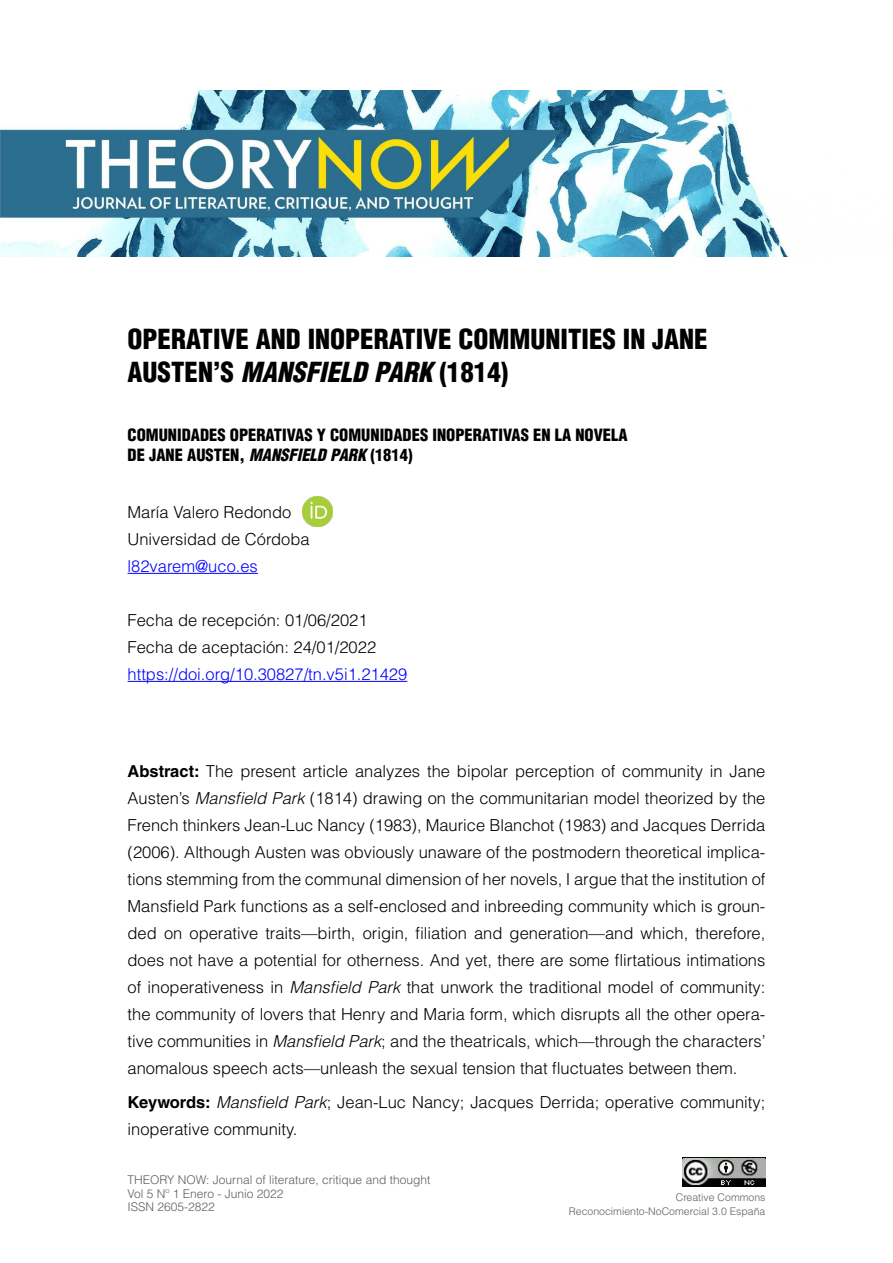
<style>
.page{position:relative;width:893px;height:1263px;background:#fff}
.page>*{position:absolute;margin:0;border:0;box-sizing:border-box;transform-origin:0 0}
.t1{font:900 condensed 27px/33px "Helvetica LT Std";color:#000}
.t2{font:300 16.5px/27px "Helvetica LT Std";color:#000}
.t3{font:900 condensed 16.5px/19.8px "Helvetica LT Std";color:#000}
.t4{font:300 16.5px "Helvetica LT Std";color:#00f}
.t5{font:300 12px/13.5px "Helvetica LT Std";color:#605e5e}
.t6{font:300 10.5px/13.5px "Helvetica LT Std";color:#605e5e;text-align:right}
.s1{font-style:italic}
.s2{font-weight:700}
</style>
<div class="page">
<img style="left:0;top:90px;width:789px;height:167px">
<img style="left:682px;top:1157px;width:83px;height:30px">
<hr style="left:128px;top:573px;width:130px;height:1px;background:#00f">
<hr style="left:128px;top:681px;width:279px;height:1px;background:#00f">
<img style="left:303px;top:497px;width:29px;height:29px">
<h1 class="t1" style="left:128px;top:322px;width:582px">OPERATIVE AND INOPERATIVE COMMUNITIES IN JANE<br>AUSTEN’S <span class="s1">MANSFIELD PARK</span> (1814)</h1>
<p class="t3" style="left:128px;top:425px;width:502px">COMUNIDADES OPERATIVAS Y COMUNIDADES INOPERATIVAS EN LA NOVELA<br>DE JANE AUSTEN, <span class="s1">MANSFIELD PARK</span> (1814)</p>
<p class="t2" style="left:128px;top:498px;width:184px">María Valero Redondo<br>Universidad de Córdoba</p>
<p class="t4" style="left:128px;top:555px;width:132px">l82varem@uco.es</p>
<p class="t2" style="left:128px;top:606px;width:250px">Fecha de recepción: 01/06/2021<br>Fecha de aceptación: 24/01/2022</p>
<p class="t4" style="left:128px;top:663px;width:281px">https://doi.org/10.30827/tn.v5i1.21429</p>
<p class="t2" style="left:128px;top:758px;width:639px;text-align:justify"><span class="s2">Abstract:</span> The present article analyzes the bipolar perception of community in Jane Austen’s <span class="s1">Mansfield Park</span> (1814) drawing on the communitarian model theorized by the French thinkers Jean-Luc Nancy (1983), Maurice Blanchot (1983) and Jacques Derrida (2006). Although Austen was obviously unaware of the postmodern theoretical implica&shy;tions stemming from the communal dimension of her novels, I argue that the institution of Mansfield Park functions as a self-enclosed and inbreeding community which is groun&shy;ded on operative traits—birth, origin, filiation and generation—and which, therefore, does not have a potential for otherness. And yet, there are some flirtatious intimations of inoperativeness in <span class="s1">Mansfield Park</span> that unwork the traditional model of community: the community of lovers that Henry and Maria form, which disrupts all the other opera&shy;tive communities in <span class="s1">Mansfield Park</span>; and the theatricals, which—through the characters’ anomalous speech acts—unleash the sexual tension that fluctuates between them.</p>
<p class="t2" style="left:128px;top:1088px;width:639px"><span class="s2">Keywords:</span> <span class="s1">Mansfield Park</span>; Jean-Luc Nancy; Jacques Derrida; operative community; inoperative community.</p>
<p class="t5" style="left:128px;top:1173px;width:304px">THEORY NOW: Journal of literature, critique and thought<br>Vol 5 Nº 1 Enero - Junio 2022<br>ISSN 2605-2822</p>
<p class="t6" style="left:569px;top:1191px;width:198px">Creative Commons<br>Reconocimiento-NoComercial 3.0 España</p>
</div>
